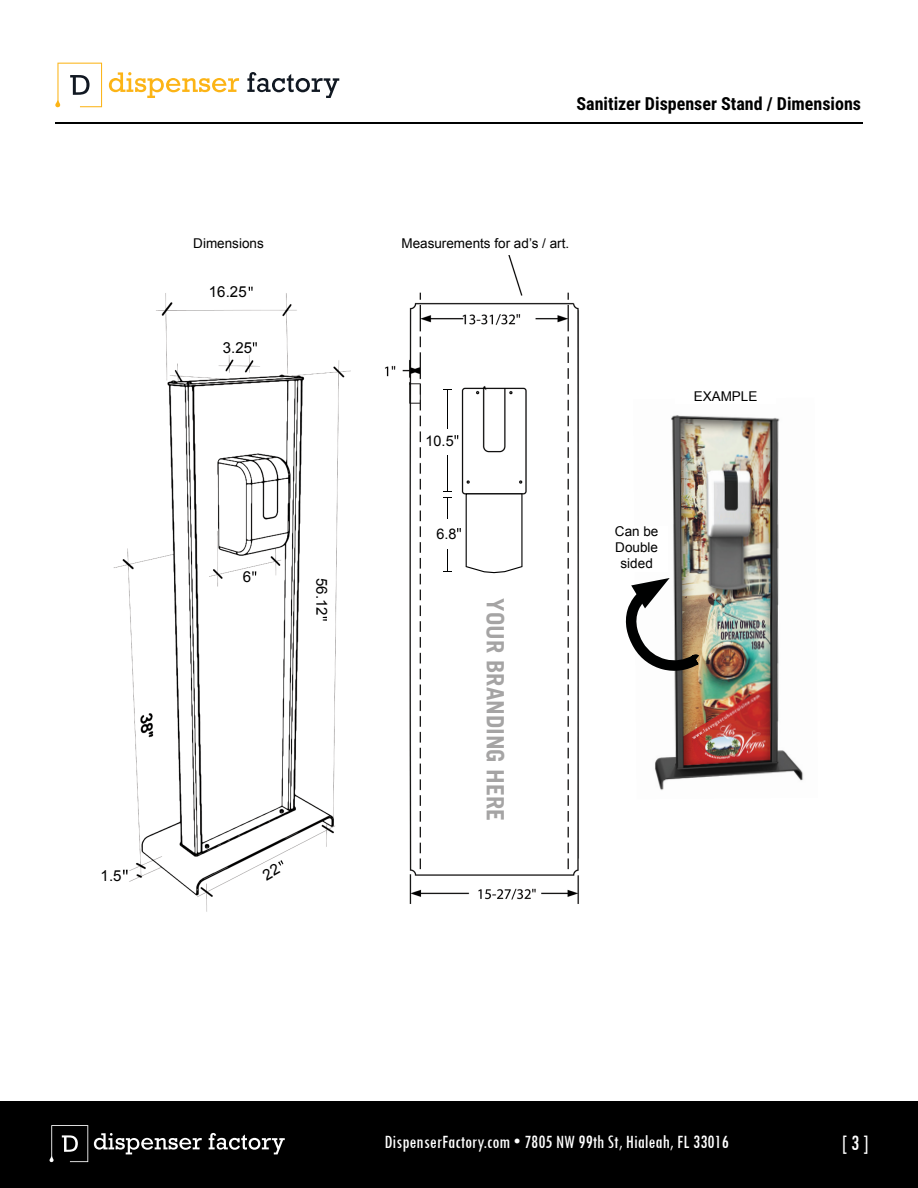
<style>
.page{position:relative;width:918px;height:1188px;background:#fff}
.page>*{position:absolute;margin:0;border:0;box-sizing:border-box;transform-origin:0 0}
.t1{font:700 24px "Trade Gothic LT";color:#a5a4a4}
.t2{font:condensed 22.5px "Tw Cen";color:#fff}
.t3{font:condensed 19.5px "Tw Cen";color:#fff}
.t4{font:700 18px "Roboto Condensed";color:#000101}
.t5{font:15.15px "Arial";letter-spacing:-.01em;color:#000}
.t6{font:14.55px "Arial";color:#000}
.t7{font:13.5px/16.2px "Arial";color:#000;text-align:center}
</style>
<div class="page">
<img style="left:655px;top:415px;width:149px;height:375px">
<svg style="left:109px;top:72px;width:130px;height:26px"></svg>
<svg style="left:247px;top:72px;width:92px;height:26px"></svg>
<svg style="left:55px;top:63px;width:47px;height:44px"></svg>
<img style="left:113px;top:293px;width:238px;height:619px">
<svg style="left:252px;top:571px;width:4px;height:5px"></svg>
<svg style="left:323px;top:617px;width:4px;height:4px"></svg>
<div style="left:202px;top:274px;width:58px;height:32px;background:#fff"></div>
<svg style="left:249px;top:287px;width:4px;height:4px"></svg>
<svg style="left:221px;top:328px;width:39px;height:36px"></svg>
<svg style="left:123px;top:870px;width:5px;height:5px"></svg>
<img style="left:385px;top:255px;width:194px;height:649px">
<svg style="left:454px;top:435px;width:4px;height:4px"></svg>
<hr style="left:447px;top:389px;width:1px;height:40px;background:#000101">
<hr style="left:447px;top:455px;width:1px;height:36px;background:#000101">
<div style="left:605px;top:526px;width:63px;height:46px;background:#fff"></div>
<svg style="left:625px;top:578px;width:74px;height:94px"></svg>
<hr style="left:55px;top:122px;width:808px;height:2px;background:#000101">
<div style="left:0;top:1102px;width:918px;height:86px;background:#000"></div>
<svg style="left:94px;top:1133px;width:108px;height:21px"></svg>
<svg style="left:209px;top:1133px;width:76px;height:21px"></svg>
<svg style="left:50px;top:1125px;width:38px;height:37px"></svg>
<svg style="left:262px;top:860px;width:21px;height:20px"></svg>
<svg style="left:437px;top:491px;width:86px;height:82px"></svg>
<p class="t7" style="left:193px;top:235px;width:72px">Dimensions</p>
<p class="t5" style="left:209px;top:282px;width:39px">16.25</p>
<p class="t5" style="left:223px;top:338px;width:31px">3.25</p>
<p class="t5" style="left:243px;top:567px;width:10px">6</p>
<p class="t5" style="left:332px;top:578px;width:39px;rotate:90deg">56.12</p>
<p class="t5" style="left:101px;top:866px;width:23px">1.5</p>
<h3 class="t4" style="left:577px;top:91px;width:286px">Sanitizer Dispenser Stand / Dimensions</h3>
<p class="t7" style="left:401px;top:235px;width:169px">Measurements for ad’s / art.</p>
<p class="t6" style="left:425px;top:431px;width:30px;rotate:-1deg">10.5</p>
<h1 class="t1" style="left:510px;top:598px;width:224px;rotate:90deg">YOUR BRANDING HERE</h1>
<p class="t7" style="left:694px;top:389px;width:65px">EXAMPLE</p>
<p class="t7" style="left:615px;top:523px;width:45px">Can be<br>Double sided</p>
<h3 class="t3" style="left:384px;top:1130px;width:346px">DispenserFactory.com • 7805 NW 99th St, Hialeah, FL 33016</h3>
<h2 class="t2" style="left:842px;top:1129px;width:28px">[ 3 ]</h2>
</div>
